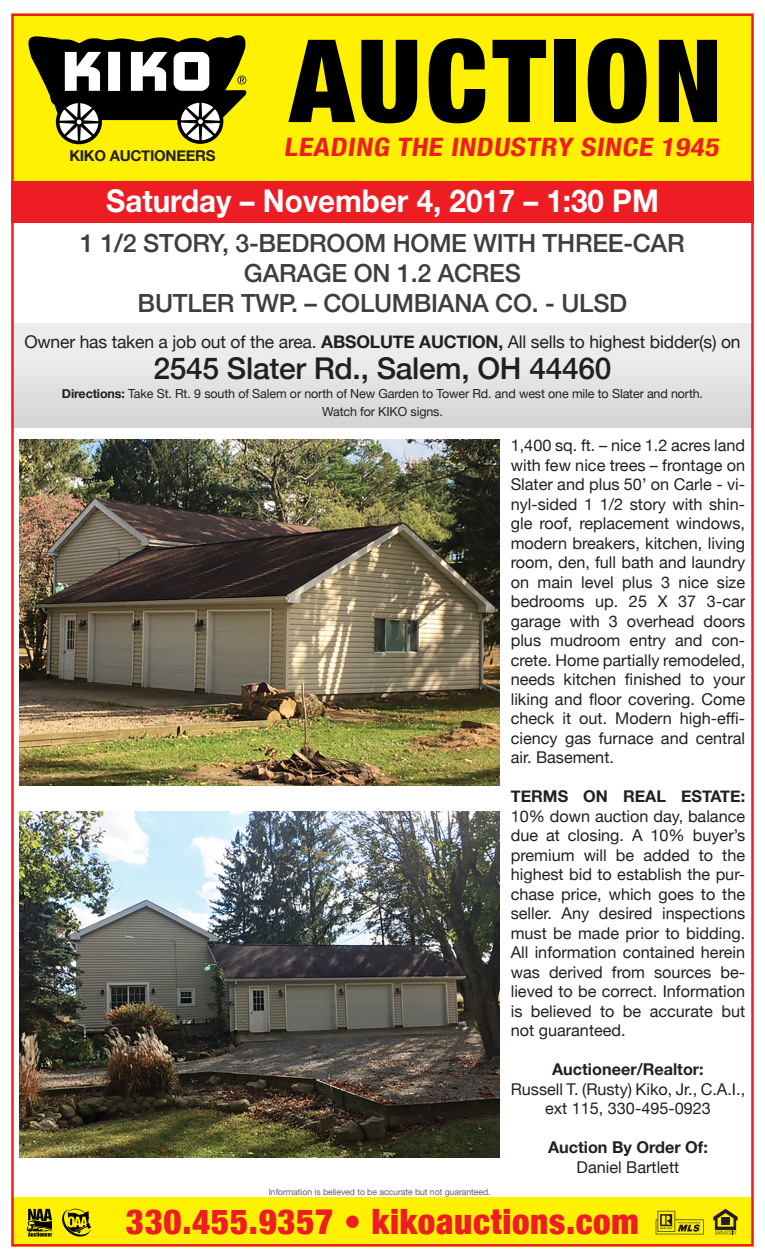
<style>
.page{position:relative;width:765px;height:1260px;background:#fff}
.page>*{position:absolute;margin:0;border:0;box-sizing:border-box;transform-origin:0 0}
.t1{font:900 condensed 115.12px "Helvetica Neue";letter-spacing:.04em;color:#000}
.t2{font:900 condensed 34.88px "Helvetica Neue";letter-spacing:.02em;color:#ee1d23}
.t3{font:700 31.25px "Helvetica Neue";color:#fff;scale:.95 1}
.t4{font:500 30px "Helvetica Neue";letter-spacing:-.01em;color:#231f20}
.t5{font:700 condensed 25.38px "Helvetica Neue";color:#ee1d23;scale:1.16 1}
.t6{font:500 25px/30px "Helvetica Neue";letter-spacing:-.01em;color:#3e3e3f;text-align:center}
.t7{font:17.5px "Helvetica Neue";letter-spacing:-.01em;color:#231f20}
.t8{font:16.25px/19.5px "Helvetica Neue";color:#231f20;text-align:justify}
.t9{font:700 16.25px "Helvetica Neue";color:#231f20}
.t10{font:700 15px "Helvetica Neue";letter-spacing:-.02em;color:#231f20}
.t11{font:12.5px/18.8px "Helvetica Neue";letter-spacing:-.01em;color:#231f20;text-align:center}
.t12{font:8.75px "Helvetica Neue";letter-spacing:-.01em;color:#636366}
.s1{font-weight:700}
</style>
<div class="page">
<img style="left:11px;top:14px;width:743px;height:1232px">
<svg style="left:26px;top:1209px;width:26px;height:28px"></svg>
<svg style="left:26px;top:33px;width:221px;height:111px"></svg>
<svg style="left:62px;top:1209px;width:29px;height:28px"></svg>
<p class="t10" style="left:69px;top:144px;width:148px">KIKO AUCTIONEERS</p>
<h1 class="t1" style="left:290px;top:-14px;width:434px">AUCTION</h1>
<h3 class="t5" style="left:284px;top:126px;width:381px">LEADING THE INDUSTRY SINCE 1945</h3>
<h3 class="t3" style="left:106px;top:176px;width:583px">Saturday – November 4, 2017 – 1:30 PM</h3>
<h3 class="t6" style="left:80px;top:226px;width:606px">1 1/2 STORY, 3-BEDROOM HOME WITH THREE-CAR<br>GARAGE ON 1.2 ACRES<br>BUTLER TWP. – COLUMBIANA CO. - ULSD</h3>
<p class="t7" style="left:24px;top:329px;width:718px">Owner has taken a job out of the area. <span class="s1">ABSOLUTE AUCTION,</span> All sells to highest bidder(s) on</p>
<h3 class="t4" style="left:153px;top:344px;width:460px">2545 Slater Rd., Salem, OH 44460</h3>
<p class="t11" style="left:62px;top:385px;width:643px"><span class="s1">Directions:</span> Take St. Rt. 9 south of Salem or north of New Garden to Tower Rd. and west one mile to Slater and north.<br>Watch for KIKO signs.</p>
<p class="t12" style="left:269px;top:1185px;width:223px">Information is believed to be accurate but not guaranteed.</p>
<p class="t8" style="left:511px;top:437px;width:236px">1,400 sq. ft. – nice 1.2 acres land with few nice trees – frontage on Slater and plus 50’ on Carle - vi&shy;nyl-sided 1 1/2 story with shin&shy;gle roof, replacement windows, modern breakers, kitchen, living room, den, full bath and laundry on main level plus 3 nice size bedrooms up. 25 X 37 3-car garage with 3 overhead doors plus mudroom entry and con&shy;crete. Home partially remodeled, needs kitchen finished to your liking and floor covering. Come check it out. Modern high-effi&shy;ciency gas furnace and central air. Basement.</p>
<p class="t9" style="left:511px;top:784px;width:236px">TERMS ON REAL ESTATE:</p>
<p class="t8" style="left:511px;top:807px;width:236px">10% down auction day, balance due at closing. A 10% buyer’s premium will be added to the highest bid to establish the pur&shy;chase price, which goes to the seller. Any desired inspections must be made prior to bidding.<br>All information contained herein was derived from sources be&shy;lieved to be correct. Information is believed to be accurate but not guaranteed.</p>
<p class="t9" style="left:552px;top:1057px;width:153px">Auctioneer/Realtor:</p>
<p class="t8" style="left:511px;top:1080px;width:236px;text-align:center">Russell T. (Rusty) Kiko, Jr., C.A.I., ext 115, 330-495-0923</p>
<p class="t9" style="left:548px;top:1135px;width:161px">Auction By Order Of:</p>
<p class="t8" style="left:577px;top:1158px;width:104px">Daniel Bartlett</p>
<h2 class="t2" style="left:126px;top:1193px;width:514px">330.455.9357 • kikoauctions.com</h2>
</div>
